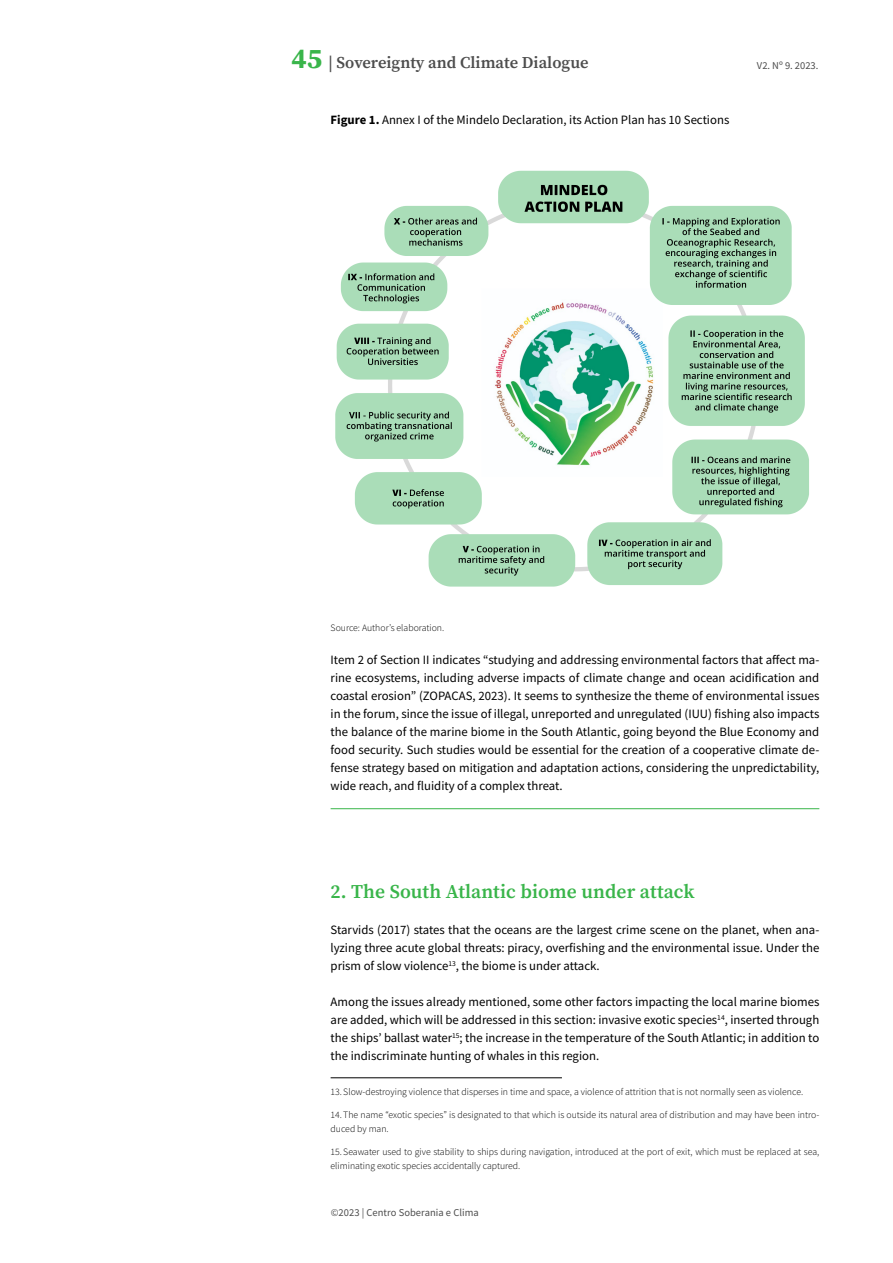
<style>
.page{position:relative;width:893px;height:1263px;background:#fff}
.page>*{position:absolute;margin:0;border:0;box-sizing:border-box;transform-origin:0 0}
.t1{font:600 19.5px "Source Serif Pro";letter-spacing:.005em;color:#39b54a}
.t2{font:600 16.5px "Source Serif Pro";color:#4d4d4d}
.t3{font:12.75px/18px "Source Sans Pro";color:#000;text-align:justify}
.t4{font:10.5px "Source Sans Pro";letter-spacing:.005em;color:#4d4d4d}
.t5{font:300 9.75px/13.5px "Source Sans Pro";color:#000}
.s1{font-weight:700;font-size:28.5px;color:#39b54a}
.s2{font-weight:700}
</style>
<div class="page">
<hr style="left:331px;top:1077px;width:231px;height:1px;background:#000">
<img style="left:335px;top:170px;width:474px;height:417px">
<hr style="left:331px;top:808px;width:488px;height:1px;background:#39b54a">
<p class="t2" style="left:292px;top:52px;width:298px"><span class="s1">45</span> | Sovereignty and Climate Dialogue</p>
<p class="t4" style="left:757px;top:58px;width:63px">V2. Nº 9. 2023.</p>
<p class="t3" style="left:331px;top:111px;width:400px"><span class="s2">Figure 1.</span> Annex I of the Mindelo Declaration, its Action Plan has 10 Sections</p>
<p class="t5" style="left:331px;top:621px;width:115px">Source: Author’s elaboration.</p>
<p class="t3" style="left:331px;top:651px;width:490px">Item 2 of Section II indicates “studying and addressing environmental factors that affect ma&shy;rine ecosystems, including adverse impacts of climate change and ocean acidification and coastal erosion” (ZOPACAS, 2023). It seems to synthesize the theme of environmental issues in the forum, since the issue of illegal, unreported and unregulated (IUU) fishing also impacts the balance of the marine biome in the South Atlantic, going beyond the Blue Economy and food security. Such studies would be essential for the creation of a cooperative climate de&shy;fense strategy based on mitigation and adaptation actions, considering the unpredictability, wide reach, and fluidity of a complex threat.</p>
<h1 class="t1" style="left:331px;top:879px;width:366px">2. The South Atlantic biome under attack</h1>
<p class="t3" style="left:331px;top:921px;width:490px">Starvids (2017) states that the oceans are the largest crime scene on the planet, when ana&shy;lyzing three acute global threats: piracy, overfishing and the environmental issue. Under the prism of slow violence<sup>13</sup>, the biome is under attack.</p>
<p class="t3" style="left:331px;top:993px;width:490px">Among the issues already mentioned, some other factors impacting the local marine biomes are added, which will be addressed in this section: invasive exotic species<sup>14</sup>, inserted through the ships’ ballast water<sup>15</sup>; the increase in the temperature of the South Atlantic; in addition to the indiscriminate hunting of whales in this region.</p>
<p class="t5" style="left:331px;top:1085px;width:474px">13.Slow-destroying violence that disperses in time and space, a violence of attrition that is not normally seen as violence.</p>
<p class="t5" style="left:331px;top:1108px;width:490px">14.The name “exotic species” is designated to that which is outside its natural area of distribution and may have been intro&shy;duced by man.</p>
<p class="t5" style="left:331px;top:1145px;width:490px">15.Seawater used to give stability to ships during navigation, introduced at the port of exit, which must be replaced at sea, eliminating exotic species accidentally captured.</p>
<p class="t4" style="left:331px;top:1205px;width:150px">©2023 | Centro Soberania e Clima</p>
</div>
